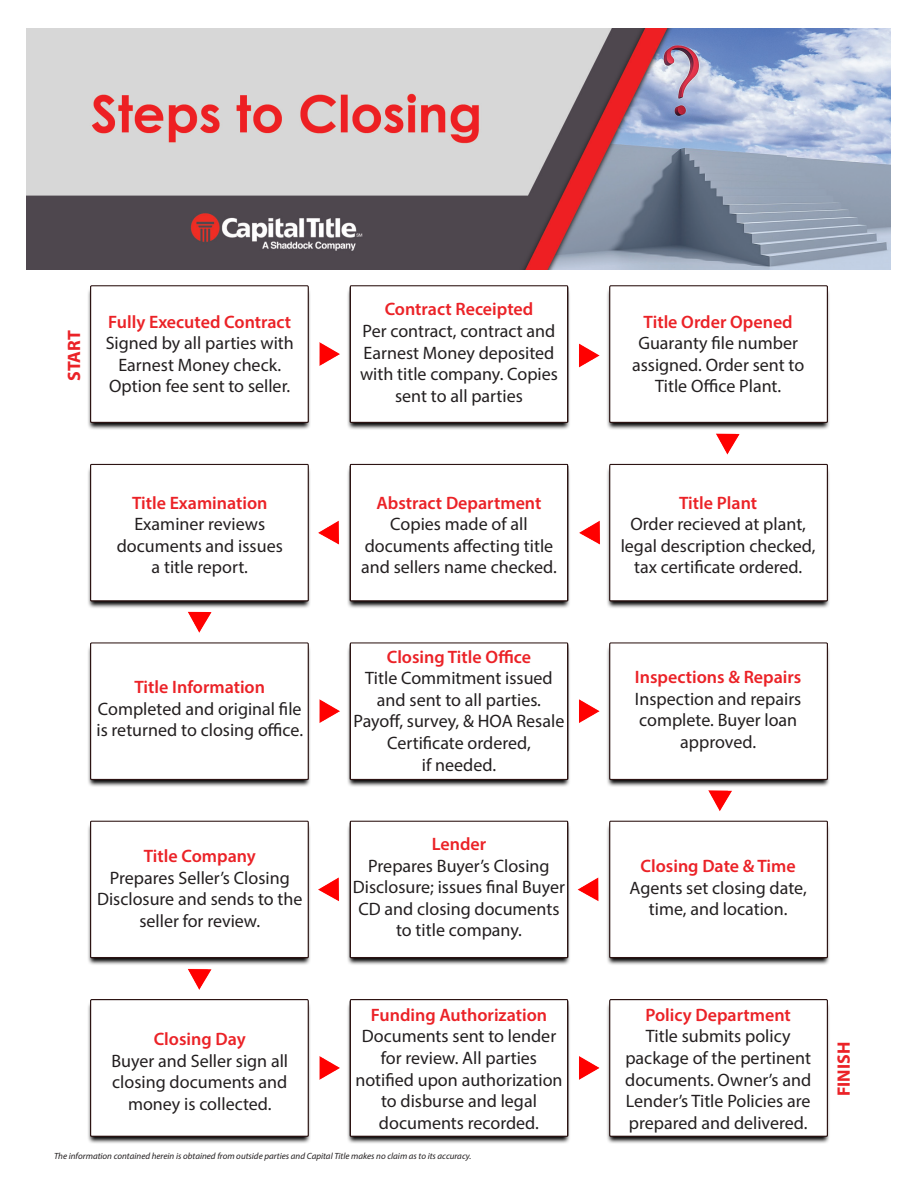
<style>
.page{position:relative;width:918px;height:1188px;background:#fff}
.page>*{position:absolute;margin:0;border:0;box-sizing:border-box;transform-origin:0 0}
.t1{font:18px/21.6px "Myriad Pro";color:#231f20;text-align:center}
.t2{font:600 18px "Myriad Pro";color:#eb2227}
.t3{font:700 18px "Myriad Pro";color:#eb2227}
.t4{font:italic 9px "Myriad Pro";color:#231f20}
</style>
<div class="page">
<img style="left:26px;top:28px;width:865px;height:1115px">
<img style="left:26px;top:29px;width:864px;height:241px">
<p class="t3" style="left:62px;top:381px;width:52px;rotate:-90deg">START</p>
<p class="t2" style="left:108px;top:310px;width:184px">Fully Executed Contract</p>
<p class="t1" style="left:106px;top:332px;width:190px">Signed by all parties with<br>Earnest Money check.</p>
<p class="t1" style="left:109px;top:375px;width:183px">Option fee sent to seller.</p>
<p class="t2" style="left:132px;top:491px;width:137px">Title Examination</p>
<p class="t1" style="left:134px;top:513px;width:132px">Examiner reviews</p>
<p class="t1" style="left:117px;top:535px;width:168px">documents and issues</p>
<p class="t1" style="left:152px;top:556px;width:98px">a title report.</p>
<p class="t2" style="left:134px;top:676px;width:132px">Title Information</p>
<p class="t1" style="left:98px;top:697px;width:205px">Completed and original file</p>
<p class="t1" style="left:96px;top:719px;width:208px">is returned to closing office.</p>
<p class="t2" style="left:144px;top:845px;width:114px">Title Company</p>
<p class="t1" style="left:97px;top:867px;width:207px">Prepares Seller’s Closing<br>Disclosure and sends to the seller for review.</p>
<p class="t2" style="left:154px;top:1027px;width:94px">Closing Day</p>
<p class="t1" style="left:111px;top:1049px;width:178px">Buyer and Seller sign all closing documents and money is collected.</p>
<p class="t2" style="left:385px;top:298px;width:150px">Contract Receipted</p>
<p class="t1" style="left:360px;top:320px;width:199px">Per contract, contract and<br>Earnest Money deposited with title company. Copies sent to all parties</p>
<p class="t2" style="left:377px;top:491px;width:166px">Abstract Department</p>
<p class="t1" style="left:361px;top:513px;width:197px">Copies made of all documents affecting title and sellers name checked.</p>
<p class="t2" style="left:387px;top:645px;width:146px">Closing Title Office</p>
<p class="t1" style="left:354px;top:667px;width:212px">Title Commitment issued and sent to all parties.<br>Payoff, survey, &amp; HOA Resale<br>Certificate ordered,</p>
<p class="t1" style="left:422px;top:754px;width:76px">if needed.</p>
<p class="t2" style="left:432px;top:833px;width:56px">Lender</p>
<p class="t1" style="left:353px;top:855px;width:214px">Prepares Buyer’s Closing<br>Disclosure; issues final Buyer<br>CD and closing documents to title company.</p>
<p class="t2" style="left:371px;top:1003px;width:178px">Funding Authorization</p>
<p class="t1" style="left:355px;top:1025px;width:209px">Documents sent to lender for review. All parties notified upon authorization to disburse and legal documents recorded.</p>
<p class="t4" style="left:54px;top:1150px;width:419px">The information contained herein is obtained from outside parties and Capital Title makes no claim as to its accuracy.</p>
<p class="t2" style="left:644px;top:310px;width:151px">Title Order Opened</p>
<p class="t1" style="left:632px;top:332px;width:174px">Guaranty file number assigned. Order sent to</p>
<p class="t1" style="left:655px;top:375px;width:128px">Title Office Plant.</p>
<p class="t2" style="left:679px;top:491px;width:79px">Title Plant</p>
<p class="t1" style="left:630px;top:513px;width:177px">Order recieved at plant,</p>
<p class="t1" style="left:621px;top:535px;width:196px">legal description checked, tax certificate ordered.</p>
<p class="t2" style="left:635px;top:666px;width:168px">Inspections &amp; Repairs</p>
<p class="t1" style="left:635px;top:688px;width:168px">Inspection and repairs complete. Buyer loan approved.</p>
<p class="t2" style="left:641px;top:855px;width:157px">Closing Date &amp; Time</p>
<p class="t1" style="left:630px;top:877px;width:179px">Agents set closing date,</p>
<p class="t1" style="left:649px;top:898px;width:140px">time, and location.</p>
<p class="t2" style="left:645px;top:1003px;width:147px">Policy Department</p>
<p class="t1" style="left:646px;top:1025px;width:146px">Title submits policy</p>
<p class="t1" style="left:625px;top:1047px;width:187px;text-align:justify">package of the pertinent documents. Owner’s and Lender’s Title Policies are prepared and delivered.</p>
<p class="t3" style="left:832px;top:1096px;width:56px;rotate:-90deg">FINISH</p>
</div>
